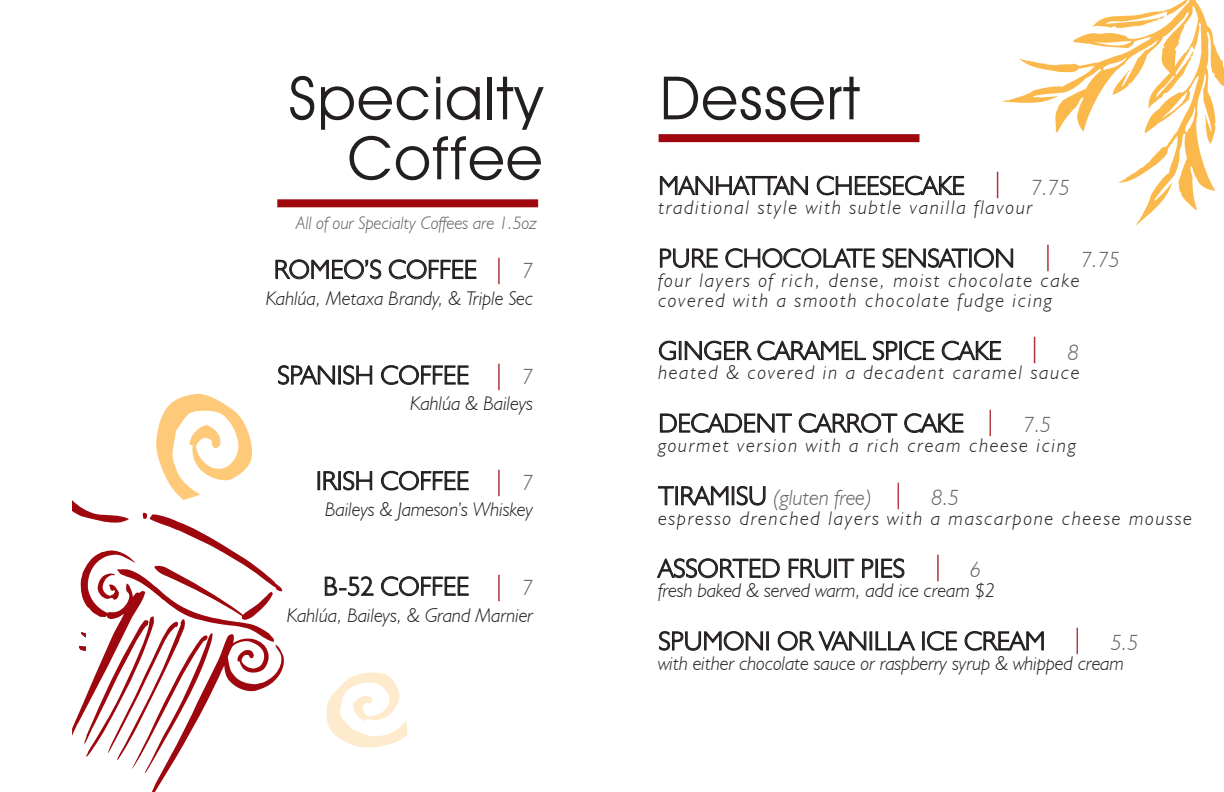
<style>
.page{position:relative;width:1224px;height:792px;background:#fff}
.page>*{position:absolute;margin:0;border:0;box-sizing:border-box;transform-origin:0 0}
.t1{font:60px/60px "Avant Garde IT Cby BT";letter-spacing:.025em;color:#231f20;text-align:right}
.t2{font:300 26.4px "Humanist 521 BT";color:#231f20}
.t3{font:italic 300 22px "Humanist 521 BT";color:#636366}
.t4{font:italic 300 19.8px/19.8px "Humanist 521 BT";letter-spacing:.09em;color:#231f20}
.t5{font:italic 300 19.8px "Humanist 521 BT";color:#231f20}
.t6{font:italic 300 18px "Humanist 521 BT";color:#636366}
.s1{color:#9d070d}
.s2{font-style:italic;font-size:22px;color:#636366}
.s3{font-style:normal;font-size:26.4px;color:#231f20}
.s4{font-style:normal;font-size:26.4px;color:#9d070d}
</style>
<div class="page">
<svg style="left:275px;top:259px;width:107px;height:21px"></svg>
<svg style="left:388px;top:259px;width:89px;height:21px"></svg>
<div style="left:277px;top:199px;width:261px;height:8px;background:#9d070d"></div>
<svg style="left:659px;top:175px;width:149px;height:21px"></svg>
<svg style="left:816px;top:175px;width:149px;height:21px"></svg>
<svg style="left:659px;top:248px;width:59px;height:20px"></svg>
<svg style="left:725px;top:248px;width:150px;height:20px"></svg>
<svg style="left:882px;top:248px;width:132px;height:20px"></svg>
<svg style="left:658px;top:340px;width:18px;height:21px"></svg>
<div style="left:679px;top:341px;width:3px;height:19px;border:1px solid #231f20"></div>
<svg style="left:684px;top:340px;width:214px;height:21px"></svg>
<div style="left:899px;top:341px;width:3px;height:19px;border:1px solid #231f20"></div>
<svg style="left:904px;top:340px;width:31px;height:21px"></svg>
<svg style="left:941px;top:340px;width:61px;height:21px"></svg>
<svg style="left:659px;top:413px;width:133px;height:20px"></svg>
<svg style="left:798px;top:413px;width:100px;height:20px"></svg>
<svg style="left:904px;top:413px;width:60px;height:20px"></svg>
<svg style="left:658px;top:486px;width:17px;height:20px"></svg>
<div style="left:675px;top:486px;width:3px;height:19px;border:1px solid #231f20"></div>
<svg style="left:681px;top:485px;width:85px;height:21px"></svg>
<svg style="left:657px;top:558px;width:123px;height:21px"></svg>
<svg style="left:788px;top:558px;width:44px;height:21px"></svg>
<div style="left:834px;top:559px;width:3px;height:19px;border:1px solid #231f20"></div>
<svg style="left:838px;top:558px;width:17px;height:20px"></svg>
<svg style="left:862px;top:558px;width:12px;height:20px"></svg>
<div style="left:875px;top:559px;width:3px;height:19px;border:1px solid #231f20"></div>
<svg style="left:881px;top:558px;width:24px;height:21px"></svg>
<svg style="left:659px;top:631px;width:105px;height:20px"></svg>
<div style="left:766px;top:631px;width:3px;height:19px;border:1px solid #231f20"></div>
<svg style="left:777px;top:631px;width:139px;height:20px"></svg>
<div style="left:922px;top:631px;width:3px;height:19px;border:1px solid #231f20"></div>
<svg style="left:927px;top:631px;width:30px;height:20px"></svg>
<svg style="left:964px;top:631px;width:80px;height:20px"></svg>
<div style="left:659px;top:134px;width:260px;height:8px;background:#9d070d"></div>
<svg style="left:1001px;top:0;width:223px;height:226px"></svg>
<svg style="left:72px;top:365px;width:397px;height:427px"></svg>
<h1 class="t1" style="left:288px;top:68px;width:255px">Specialty<br>Coffee</h1>
<p class="t6" style="left:296px;top:212px;width:243px">All of our Specialty Coffees are 1.5oz</p>
<h2 class="t2" style="left:274px;top:253px;width:261px">ROMEO’S COFFEE <span class="s1">|</span> <span class="s2">7</span></h2>
<p class="t5" style="left:266px;top:286px;width:269px">Kahlúa, Metaxa Brandy, &amp; Triple Sec</p>
<h2 class="t2" style="left:277px;top:359px;width:257px">SPANISH COFFEE <span class="s1">|</span> <span class="s2">7</span></h2>
<p class="t5" style="left:410px;top:392px;width:125px">Kahlúa &amp; Baileys</p>
<h2 class="t2" style="left:316px;top:464px;width:219px">IRISH COFFEE <span class="s1">|</span> <span class="s2">7</span></h2>
<p class="t5" style="left:325px;top:497px;width:210px">Baileys &amp; Jameson’s Whiskey</p>
<h2 class="t2" style="left:323px;top:570px;width:212px">B-52 COFFEE <span class="s1">|</span> <span class="s2">7</span></h2>
<p class="t5" style="left:287px;top:603px;width:248px">Kahlúa, Baileys, &amp; Grand Marnier</p>
<h1 class="t1" style="left:660px;top:68px;width:201px">Dessert</h1>
<h2 class="t2" style="left:658px;top:169px;width:413px">MANHATTAN CHEESECAKE <span class="s1">|</span> <span class="s2">7.75</span></h2>
<p class="t4" style="left:658px;top:197px;width:376px">traditional style with subtle vanilla flavour</p>
<h2 class="t2" style="left:658px;top:242px;width:463px">PURE CHOCOLATE SENSATION <span class="s1">|</span> <span class="s2">7.75</span></h2>
<p class="t4" style="left:658px;top:270px;width:423px">four layers of rich, dense, moist chocolate cake covered with a smooth chocolate fudge icing</p>
<h2 class="t2" style="left:658px;top:334px;width:422px">GINGER CARAMEL SPICE CAKE <span class="s1">|</span> <span class="s2">8</span></h2>
<p class="t4" style="left:658px;top:362px;width:423px">heated &amp; covered in a decadent caramel sauce</p>
<h2 class="t2" style="left:658px;top:407px;width:395px">DECADENT CARROT CAKE <span class="s1">|</span> <span class="s2">7.5</span></h2>
<p class="t4" style="left:658px;top:435px;width:419px">gourmet version with a rich cream cheese icing</p>
<p class="t3" style="left:658px;top:484px;width:303px"><span class="s3">TIRAMISU</span> (gluten free) <span class="s4">|</span> 8.5</p>
<p class="t4" style="left:658px;top:508px;width:535px">espresso drenched layers with a mascarpone cheese mousse</p>
<h2 class="t2" style="left:658px;top:552px;width:324px">ASSORTED FRUIT PIES <span class="s1">|</span> <span class="s2">6</span></h2>
<p class="t5" style="left:658px;top:578px;width:338px">fresh baked &amp; served warm, add ice cream $2</p>
<h2 class="t2" style="left:658px;top:625px;width:482px">SPUMONI OR VANILLA ICE CREAM <span class="s1">|</span> <span class="s2">5.5</span></h2>
<p class="t5" style="left:658px;top:651px;width:467px">with either chocolate sauce or raspberry syrup &amp; whipped cream</p>
</div>
